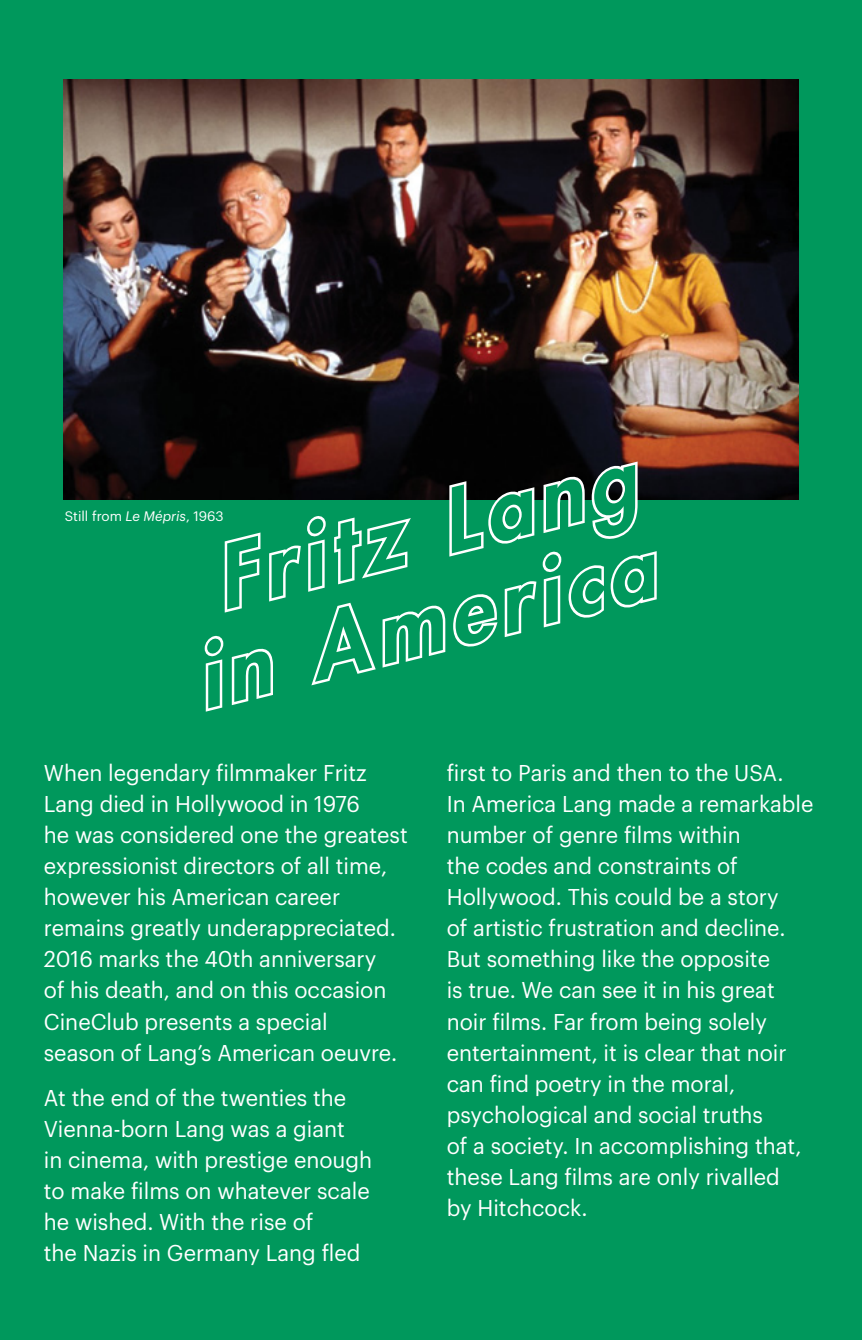
<style>
.page{position:relative;width:862px;height:1340px;background:#fff}
.page>*{position:absolute;margin:0;border:0;box-sizing:border-box;transform-origin:0 0}
.t1{font:italic 800 84.83px/91.6px "Futura";color:#00985c;text-align:center}
.t2{font:22.28px/31.1px "Graphik";color:#fff}
.t3{font:13.5px "Graphik";color:#fff}
.s1{font-style:italic}
</style>
<div class="page">
<div style="left:0;top:0;width:861px;height:1339px;background:#00985c"></div>
<img style="left:63px;top:80px;width:735px;height:420px">
<svg style="left:202px;top:457px;width:456px;height:255px"></svg>
<h1 class="t1" style="left:163px;top:546px;width:473px;rotate:-14deg">Fritz Lang in America</h1>
<p class="t3" style="left:65px;top:505px;width:160px">Still from <span class="s1">Le Mépris</span>, 1963</p>
<p class="t2" style="left:44px;top:755px;width:365px">When legendary filmmaker Fritz<br>Lang died in Hollywood in 1976<br>he was considered one the greatest expressionist directors of all time, however his American career remains greatly underappreciated.<br>2016 marks the 40th anniversary<br>of his death, and on this occasion<br>CineClub presents a special<br>season of Lang’s American oeuvre.</p>
<p class="t2" style="left:44px;top:1080px;width:329px">At the end of the twenties the<br>Vienna-born Lang was a giant<br>in cinema, with prestige enough to make films on whatever scale he wished. With the rise of<br>the Nazis in Germany Lang fled</p>
<p class="t2" style="left:446px;top:755px;width:368px">first to Paris and then to the USA.<br>In America Lang made a remarkable number of genre films within<br>the codes and constraints of<br>Hollywood. This could be a story<br>of artistic frustration and decline.<br>But something like the opposite<br>is true. We can see it in his great noir films. Far from being solely entertainment, it is clear that noir can find poetry in the moral, psychological and social truths<br>of a society. In accomplishing that, these Lang films are only rivalled<br>by Hitchcock.</p>
</div>
